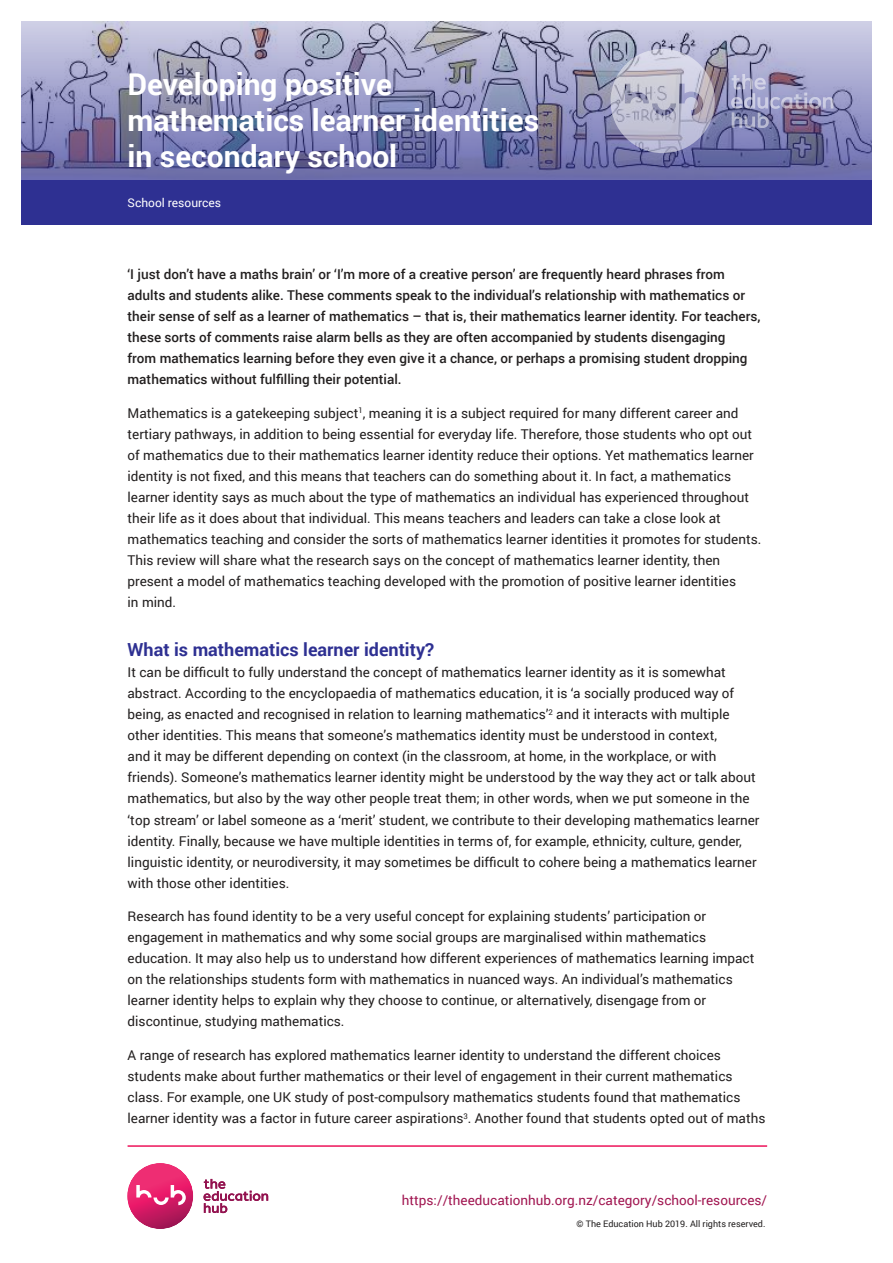
<style>
.page{position:relative;width:893px;height:1263px;background:#fff}
.page>*{position:absolute;margin:0;border:0;box-sizing:border-box;transform-origin:0 0}
.t1{font:700 30px/36px "Roboto";color:#fff}
.t2{font:700 18px "Roboto";color:#2e3092}
.t3{font:13.5px/21px "Roboto";color:#221f1f}
.t4{font:500 13.5px/21px "Roboto";color:#221f1f}
.t5{font:13.5px "Roboto";color:#a11651}
.t6{font:12px "Roboto";color:#fff}
.t7{font:9px "Roboto";color:#221f1f}
</style>
<div class="page">
<hr style="left:128px;top:1145px;width:639px;height:2px;background:#ed135a">
<img style="left:127px;top:1163px;width:66px;height:66px">
<svg style="left:21px;top:21px;width:851px;height:159px;background:#8b8cb5"></svg>
<div style="left:21px;top:180px;width:851px;height:44px;background:#2e3092"></div>
<svg style="left:611px;top:49px;width:104px;height:104px;background:#afafc6"></svg>
<svg style="left:731px;top:74px;width:102px;height:54px;background:#928eb3"></svg>
<svg style="left:136px;top:1185px;width:50px;height:20px"></svg>
<svg style="left:204px;top:1179px;width:64px;height:34px"></svg>
<h1 class="t1" style="left:128px;top:68px;width:413px">Developing positive mathematics learner identities in secondary school</h1>
<p class="t6" style="left:128px;top:197px;width:95px">School resources</p>
<p class="t4" style="left:128px;top:265px;width:634px">‘I just don’t have a maths brain’ or ‘I’m more of a creative person’ are frequently heard phrases from adults and students alike. These comments speak to the individual’s relationship with mathematics or their sense of self as a learner of mathematics – that is, their mathematics learner identity. For teachers, these sorts of comments raise alarm bells as they are often accompanied by students disengaging<br>from mathematics learning before they even give it a chance, or perhaps a promising student dropping mathematics without fulfilling their potential.</p>
<p class="t3" style="left:128px;top:403px;width:635px">Mathematics is a gatekeeping subject<sup>1</sup>, meaning it is a subject required for many different career and tertiary pathways, in addition to being essential for everyday life. Therefore, those students who opt out of mathematics due to their mathematics learner identity reduce their options. Yet mathematics learner identity is not fixed, and this means that teachers can do something about it. In fact, a mathematics learner identity says as much about the type of mathematics an individual has experienced throughout their life as it does about that individual. This means teachers and leaders can take a close look at mathematics teaching and consider the sorts of mathematics learner identities it promotes for students.<br>This review will share what the research says on the concept of mathematics learner identity, then present a model of mathematics teaching developed with the promotion of positive learner identities<br>in mind.</p>
<h2 class="t2" style="left:128px;top:642px;width:308px">What is mathematics learner identity?</h2>
<p class="t3" style="left:128px;top:662px;width:633px">It can be difficult to fully understand the concept of mathematics learner identity as it is somewhat abstract. According to the encyclopaedia of mathematics education, it is ‘a socially produced way of being, as enacted and recognised in relation to learning mathematics’<sup>2</sup> and it interacts with multiple other identities. This means that someone’s mathematics identity must be understood in context,<br>and it may be different depending on context (in the classroom, at home, in the workplace, or with friends). Someone’s mathematics learner identity might be understood by the way they act or talk about mathematics, but also by the way other people treat them; in other words, when we put someone in the ‘top stream’ or label someone as a ‘merit’ student, we contribute to their developing mathematics learner identity. Finally, because we have multiple identities in terms of, for example, ethnicity, culture, gender, linguistic identity, or neurodiversity, it may sometimes be difficult to cohere being a mathematics learner with those other identities.</p>
<p class="t3" style="left:128px;top:905px;width:628px">Research has found identity to be a very useful concept for explaining students’ participation or engagement in mathematics and why some social groups are marginalised within mathematics education. It may also help us to understand how different experiences of mathematics learning impact on the relationships students form with mathematics in nuanced ways. An individual’s mathematics learner identity helps to explain why they choose to continue, or alternatively, disengage from or discontinue, studying mathematics.</p>
<p class="t3" style="left:128px;top:1044px;width:639px">A range of research has explored mathematics learner identity to understand the different choices students make about further mathematics or their level of engagement in their current mathematics class. For example, one UK study of post-compulsory mathematics students found that mathematics learner identity was a factor in future career aspirations<sup>3</sup>. Another found that students opted out of maths</p>
<p class="t5" style="left:402px;top:1194px;width:367px">https://theeducationhub.org.nz/category/school-resources/</p>
<p class="t7" style="left:577px;top:1220px;width:190px">© The Education Hub 2019. All rights reserved.</p>
</div>
